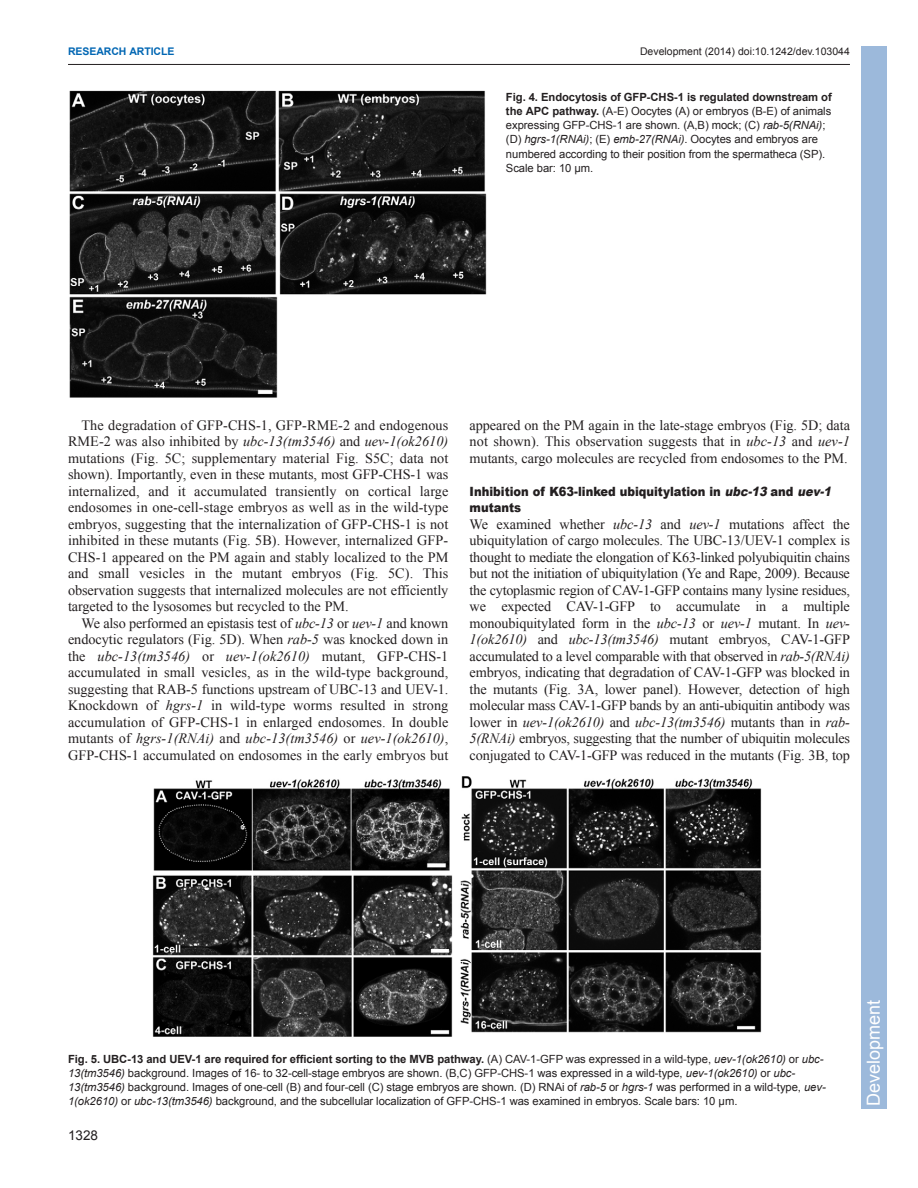
<style>
.page{position:relative;width:918px;height:1188px;background:#fff}
.page>*{position:absolute;margin:0;border:0;box-sizing:border-box;transform-origin:0 0}
.t1{font:18px "Arial";color:#fff}
.t2{font:14.25px/16.5px "Times New Roman";letter-spacing:-.005em;color:#231f20;text-align:justify}
.t3{font:13.5px "Arial";color:#231f20}
.t4{font:900 12.75px/16.5px "Arial";color:#231f20;scale:.9 1}
.t5{font:11.25px/14.2px "Arial";letter-spacing:-.005em;color:#231f20}
.t6{font:10.5px "Arial";color:#231f20}
.t7{font:700 10.5px "Arial";letter-spacing:-.005em;color:#0166b3}
.s1{font-weight:700}
.s2{font-style:italic}
</style>
<div class="page">
<hr style="left:68px;top:64px;width:782px;height:1px;background:#231f20">
<img style="left:69px;top:90px;width:418px;height:308px">
<img style="left:152px;top:776px;width:610px;height:261px">
<div style="left:861px;top:46px;width:25px;height:1063px;background:#9cb9db"></div>
<p class="t7" style="left:68px;top:45px;width:108px">RESEARCH ARTICLE</p>
<p class="t6" style="left:640px;top:45px;width:211px">Development (2014) doi:10.1242/dev.103044</p>
<p class="t5" style="left:506px;top:90px;width:327px"><span class="s1">Fig. 4. Endocytosis of GFP-CHS-1 is regulated downstream of the APC pathway.</span> (A-E) Oocytes (A) or embryos (B-E) of animals expressing GFP-CHS-1 are shown. (A,B) mock; (C) <span class="s2">rab-5(RNAi)</span>; (D) <span class="s2">hgrs-1(RNAi)</span>; (E) <span class="s2">emb-27(RNAi)</span>. Oocytes and embryos are numbered according to their position from the spermatheca (SP).<br>Scale bar: 10 μm.</p>
<p class="t2" style="left:68px;top:417px;width:382px;text-indent:13px">The degradation of GFP-CHS-1, GFP-RME-2 and endogenous RME-2 was also inhibited by <span class="s2">ubc-13(tm3546)</span> and <span class="s2">uev-1(ok2610) </span>mutations (Fig. 5C; supplementary material Fig. S5C; data not shown). Importantly, even in these mutants, most GFP-CHS-1 was internalized, and it accumulated transiently on cortical large endosomes in one-cell-stage embryos as well as in the wild-type embryos, suggesting that the internalization of GFP-CHS-1 is not inhibited in these mutants (Fig. 5B). However, internalized GFP-CHS-1 appeared on the PM again and stably localized to the PM and small vesicles in the mutant embryos (Fig. 5C). This observation suggests that internalized molecules are not efficiently targeted to the lysosomes but recycled to the PM.</p>
<p class="t2" style="left:68px;top:615px;width:382px;text-indent:13px">We also performed an epistasis test of <span class="s2">ubc-13</span> or <span class="s2">uev-1</span> and known endocytic regulators (Fig. 5D). When <span class="s2">rab-5</span> was knocked down in the <span class="s2">ubc-13(tm3546)</span> or <span class="s2">uev-1(ok2610)</span> mutant, GFP-CHS-1 accumulated in small vesicles, as in the wild-type background, suggesting that RAB-5 functions upstream of UBC-13 and UEV-1.<br>Knockdown of <span class="s2">hgrs-1</span> in wild-type worms resulted in strong accumulation of GFP-CHS-1 in enlarged endosomes. In double mutants of <span class="s2">hgrs-1(RNAi)</span> and <span class="s2">ubc-13(tm3546)</span> or <span class="s2">uev-1(ok2610)</span>, GFP-CHS-1 accumulated on endosomes in the early embryos but</p>
<p class="t2" style="left:470px;top:417px;width:382px">appeared on the PM again in the late-stage embryos (Fig. 5D; data not shown). This observation suggests that in <span class="s2">ubc-13</span> and <span class="s2">uev-1 </span>mutants, cargo molecules are recycled from endosomes to the PM.</p>
<p class="t4" style="left:470px;top:482px;width:406px">Inhibition of K63-linked ubiquitylation in <span class="s2">ubc-13</span>and <span class="s2">uev-1 </span>mutants</p>
<p class="t2" style="left:470px;top:516px;width:382px">We examined whether <span class="s2">ubc-13</span> and <span class="s2">uev-1</span> mutations affect the ubiquitylation of cargo molecules. The UBC-13/UEV-1 complex is thought to mediate the elongation of K63-linked polyubiquitin chains but not the initiation of ubiquitylation (Ye and Rape, 2009). Because the cytoplasmic region of CAV-1-GFP contains many lysine residues, we expected CAV-1-GFP to accumulate in a multiple monoubiquitylated form in the <span class="s2">ubc-13</span> or <span class="s2">uev-1</span> mutant. In <span class="s2">uev-1(ok2610)</span> and <span class="s2">ubc-13(tm3546)</span> mutant embryos, CAV-1-GFP accumulated to a level comparable with that observed in <span class="s2">rab-5(RNAi) </span>embryos, indicating that degradation of CAV-1-GFP was blocked in the mutants (Fig. 3A, lower panel). However, detection of high molecular mass CAV-1-GFP bands by an anti-ubiquitin antibody was lower in <span class="s2">uev-1(ok2610)</span> and <span class="s2">ubc-13(tm3546)</span> mutants than in <span class="s2">rab-5(RNAi)</span> embryos, suggesting that the number of ubiquitin molecules conjugated to CAV-1-GFP was reduced in the mutants (Fig. 3B, top</p>
<p class="t5" style="left:68px;top:1052px;width:759px"><span class="s1">Fig. 5. UBC-13 and UEV-1 are required for efficient sorting to the MVB pathway.</span> (A) CAV-1-GFP was expressed in a wild-type, <span class="s2">uev-1(ok2610)</span> or <span class="s2">ubc-13(tm3546)</span> background. Images of 16- to 32-cell-stage embryos are shown. (B,C) GFP-CHS-1 was expressed in a wild-type, <span class="s2">uev-1(ok2610)</span> or <span class="s2">ubc-13(tm3546)</span> background. Images of one-cell (B) and four-cell (C) stage embryos are shown. (D) RNAi of <span class="s2">rab-5</span> or <span class="s2">hgrs-1</span> was performed in a wild-type, <span class="s2">uev-1(ok2610)</span> or <span class="s2">ubc-13(tm3546)</span> background, and the subcellular localization of GFP-CHS-1 was examined in embryos. Scale bars: 10 μm.</p>
<p class="t3" style="left:68px;top:1128px;width:32px">1328</p>
<p class="t1" style="left:862px;top:1106px;width:108px;rotate:-90deg">Development</p>
</div>
